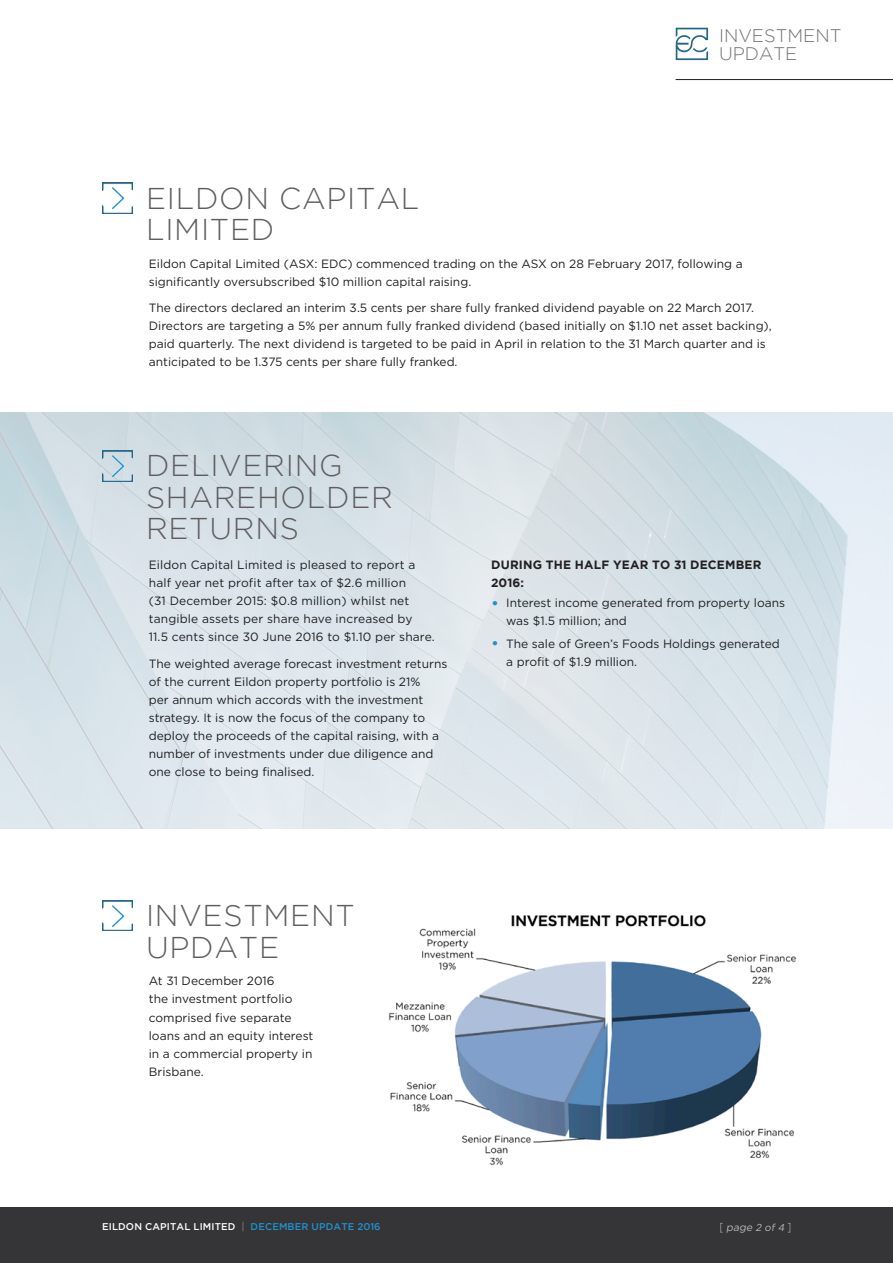
<style>
.page{position:relative;width:893px;height:1263px;background:#fff}
.page>*{position:absolute;margin:0;border:0;box-sizing:border-box;transform-origin:0 0}
.Section_headers{font:300 30px/31.5px "Gotham";letter-spacing:.025em;color:#605d5f}
.t1{font:300 18.15px/18.8px "Gotham";color:#747072}
.Body_copy_8_5pt{font:12px/18px "Gotham";color:#1d1f20}
.Body_copy_8_5pt-2{font:700 12px/18px "Gotham";letter-spacing:.015em;color:#231f20}
.t2{font:italic 10.5px "Gotham";color:#bbb8b9}
.t3{font:500 9.75px "Gotham";letter-spacing:.015em;color:#fff}
.s1{font-size:16.5px;color:#2091cf}
.s2{font-size:10.5px;color:#747072}
.s3{color:#2091cf}
.s4{font-style:normal;font-size:11.55px}
.s5{font-size:10.05px}
</style>
<div class="page">
<img style="left:0;top:412px;width:893px;height:416px">
<div style="left:0;top:1208px;width:893px;height:55px;background:#353537"></div>
<img style="left:102px;top:451px;width:30px;height:30px">
<img style="left:109px;top:454px;width:19px;height:24px">
<img style="left:102px;top:183px;width:30px;height:30px">
<img style="left:109px;top:186px;width:19px;height:24px">
<img style="left:102px;top:900px;width:30px;height:31px">
<img style="left:109px;top:904px;width:19px;height:23px">
<img style="left:389px;top:915px;width:408px;height:251px">
<svg style="left:676px;top:27px;width:33px;height:34px"></svg>
<hr style="left:676px;top:79px;width:217px;height:1px;background:#1d1f20">
<p class="Section_headers" style="left:146px;top:182px;width:275px">EILDON CAPITAL<br>LIMITED</p>
<p class="t1" style="left:719px;top:26px;width:124px">INVESTMENT<br>UPDATE</p>
<p class="Body_copy_8_5pt" style="left:149px;top:254px;width:595px">Eildon Capital Limited (ASX: EDC) commenced trading on the ASX on 28 February 2017, following a significantly oversubscribed $10 million capital raising.</p>
<p class="Body_copy_8_5pt" style="left:149px;top:299px;width:624px">The directors declared an interim 3.5 cents per share fully franked dividend payable on 22 March 2017.<br>Directors are targeting a 5% per annum fully franked dividend (based initially on $1.10 net asset backing), paid quarterly. The next dividend is targeted to be paid in April in relation to the 31 March quarter and is anticipated to be 1.375 cents per share fully franked.</p>
<p class="Section_headers" style="left:146px;top:449px;width:248px">DELIVERING<br>SHAREHOLDER<br>RETURNS</p>
<p class="Body_copy_8_5pt" style="left:149px;top:556px;width:287px">Eildon Capital Limited is pleased to report a half year net profit after tax of $2.6 million<br>(31 December 2015: $0.8 million) whilst net tangible assets per share have increased by<br>11.5 cents since 30 June 2016 to $1.10 per share.</p>
<p class="Body_copy_8_5pt" style="left:149px;top:654px;width:300px">The weighted average forecast investment returns of the current Eildon property portfolio is 21%<br>per annum which accords with the investment strategy. It is now the focus of the company to deploy the proceeds of the capital raising, with a number of investments under due diligence and one close to being finalised.</p>
<p class="Body_copy_8_5pt-2" style="left:491px;top:556px;width:272px">DURING THE HALF YEAR TO 31 DECEMBER<br>2016:</p>
<p class="Body_copy_8_5pt" style="left:506px;top:594px;width:280px;text-indent:-15px"><span class="s1">•</span> Interest income generated from property loans was $1.5 million; and</p>
<p class="Body_copy_8_5pt" style="left:506px;top:634px;width:275px;text-indent:-15px"><span class="s1">•</span> The sale of Green’s Foods Holdings generated a profit of $1.9 million.</p>
<p class="Section_headers" style="left:146px;top:899px;width:210px">INVESTMENT<br>UPDATE</p>
<p class="Body_copy_8_5pt" style="left:149px;top:972px;width:166px">At 31 December 2016<br>the investment portfolio comprised five separate loans and an equity interest in a commercial property in<br>Brisbane.</p>
<p class="t3" style="left:102px;top:1221px;width:280px">EILDON CAPITAL LIMITED <span class="s2">|</span> <span class="s3">DECEMBER UPDATE 2016</span></p>
<p class="t2" style="left:720px;top:1221px;width:73px"><span class="s4">[</span> page <span class="s5">2 of 4</span> <span class="s4">]</span></p>
</div>
